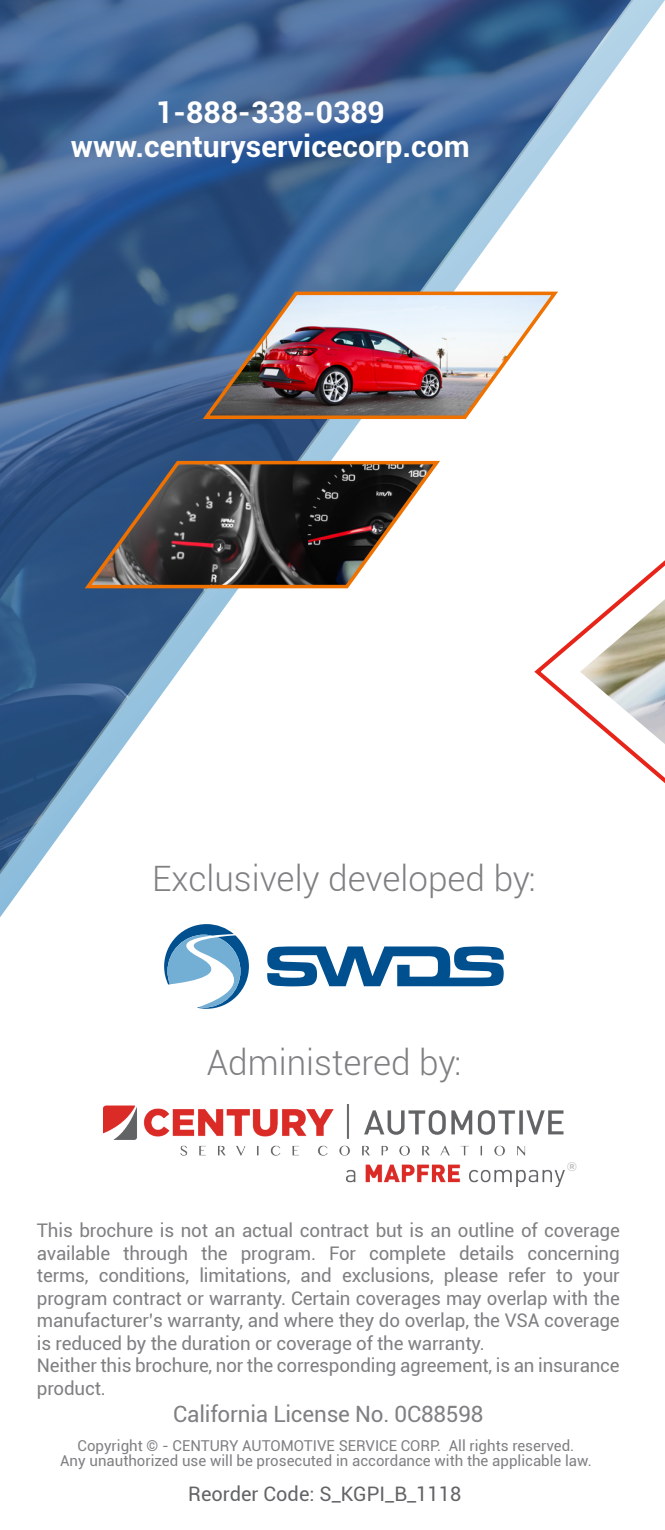
<style>
.page{position:relative;width:665px;height:1530px;background:#fff}
.page>*{position:absolute;margin:0;border:0;box-sizing:border-box;transform-origin:0 0}
.t1{font:300 35px "Roboto";color:#808083}
.t2{font:700 30px "Roboto";color:#fff}
.t3{font:22.5px "Roboto";letter-spacing:-.01em;color:#808083}
.t4{font:20px "Roboto";color:#636466}
.t5{font:18.75px/22.5px "Roboto";letter-spacing:-.01em;color:#808083;text-align:justify}
.t6{font:15px "Roboto";color:#808083}
.t7{font:700 12.5px "Gotham";color:#bdbbbb}
</style>
<div class="page">
<img style="left:0;top:0;width:633px;height:878px">
<svg style="left:81px;top:458px;width:362px;height:132px;background:#5b5758"></svg>
<svg style="left:531px;top:274px;width:133px;height:604px"></svg>
<img style="left:579px;top:599px;width:85px;height:145px">
<img style="left:199px;top:288px;width:362px;height:133px">
<svg style="left:164px;top:924px;width:339px;height:85px"></svg>
<img style="left:104px;top:1104px;width:460px;height:83px">
<p class="t2" style="left:156px;top:91px;width:230px">1-888-338-0389</p>
<p class="t2" style="left:71px;top:125px;width:400px">www.centuryservicecorp.com</p>
<p class="t1" style="left:152px;top:854px;width:384px">Exclusively developed by:</p>
<p class="t1" style="left:207px;top:1038px;width:256px">Administered by:</p>
<p class="t7" style="left:566px;top:1158px;width:12px">®</p>
<p class="t5" style="left:37px;top:1218px;width:584px">This brochure is not an actual contract but is an outline of coverage available through the program. For complete details concerning terms, conditions, limitations, and exclusions, please refer to your program contract or warranty. Certain coverages may overlap with the manufacturer’s warranty, and where they do overlap, the VSA coverage is reduced by the duration or coverage of the warranty.</p>
<p class="t5" style="left:37px;top:1353px;width:584px">Neither this brochure, nor the corresponding agreement, is an insurance product.</p>
<p class="t3" style="left:173px;top:1398px;width:311px">California License No. 0C88598</p>
<p class="t6" style="left:78px;top:1436px;width:498px">Copyright © - CENTURY AUTOMOTIVE SERVICE CORP. All rights reserved.</p>
<p class="t6" style="left:60px;top:1451px;width:532px">Any unauthorized use will be prosecuted in accordance with the applicable law.</p>
<p class="t4" style="left:188px;top:1480px;width:274px">Reorder Code: S_KGPI_B_1118</p>
</div>
